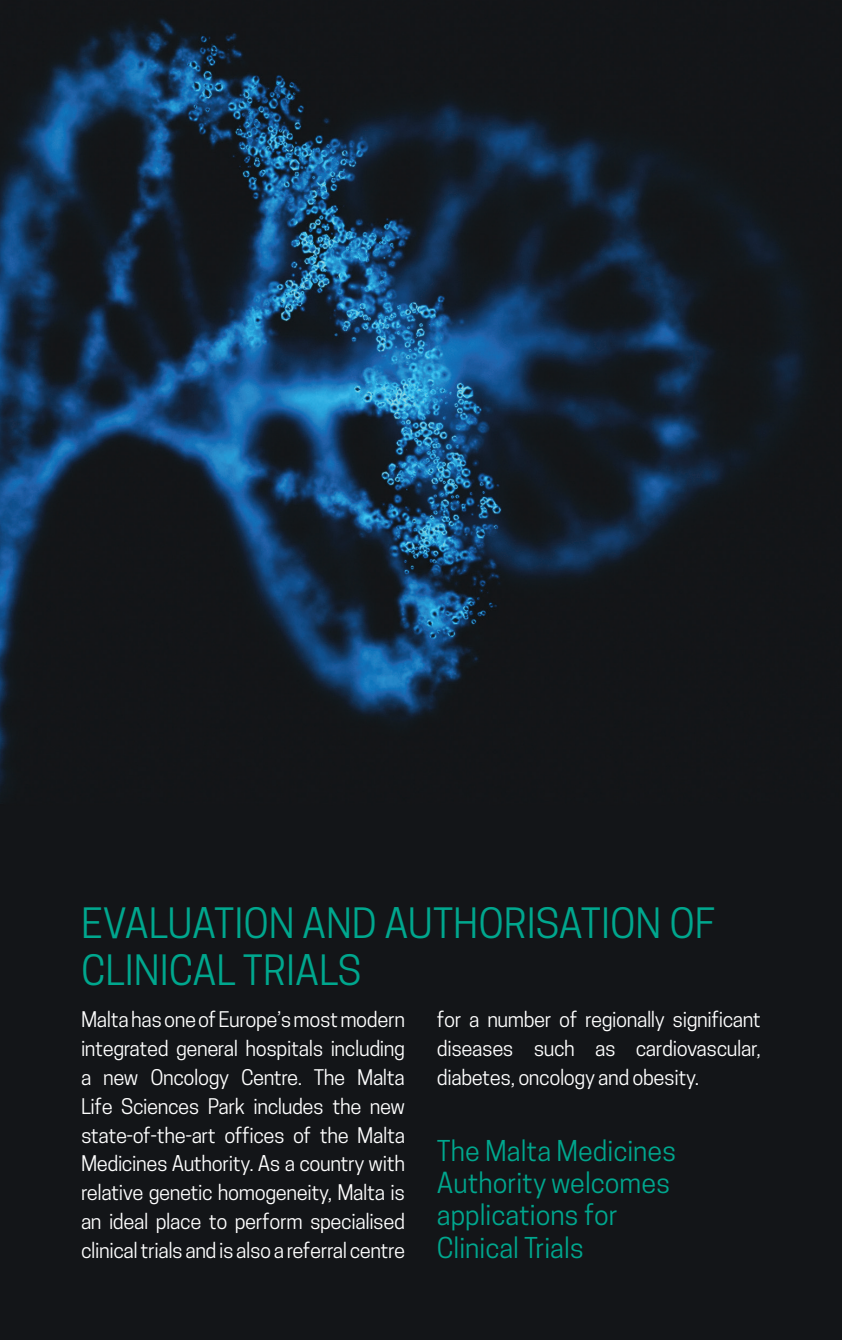
<style>
.page{position:relative;width:842px;height:1340px;background:#fff}
.page>*{position:absolute;margin:0;border:0;box-sizing:border-box;transform-origin:0 0}
.t1{font:39.15px/47px "Cooper Hewitt";color:#00a78e}
.t2{font:27px/32.4px "Cooper Hewitt";color:#00a78e}
.t3{font:20.25px/28.8px "Cooper Hewitt";letter-spacing:-.02em;color:#fff;text-align:justify}
</style>
<div class="page">
<img style="left:0;top:0;width:842px;height:1339px">
<h1 class="t1" style="left:81px;top:899px;width:635px">EVALUATION AND AUTHORISATION OF<br>CLINICAL TRIALS</h1>
<p class="t3" style="left:81px;top:1005px;width:326px">Malta has one of Europe’s most modern integrated general hospitals including a new Oncology Centre. The Malta Life Sciences Park includes the new state-of-the-art offices of the Malta Medicines Authority. As a country with relative genetic homogeneity, Malta is an ideal place to perform specialised clinical trials and is also a referral centre</p>
<p class="t3" style="left:437px;top:1005px;width:326px">for a number of regionally significant diseases such as cardiovascular, diabetes, oncology and obesity.</p>
<h2 class="t2" style="left:437px;top:1134px;width:241px">The Malta Medicines<br>Authority welcomes applications for<br>Clinical Trials</h2>
</div>
